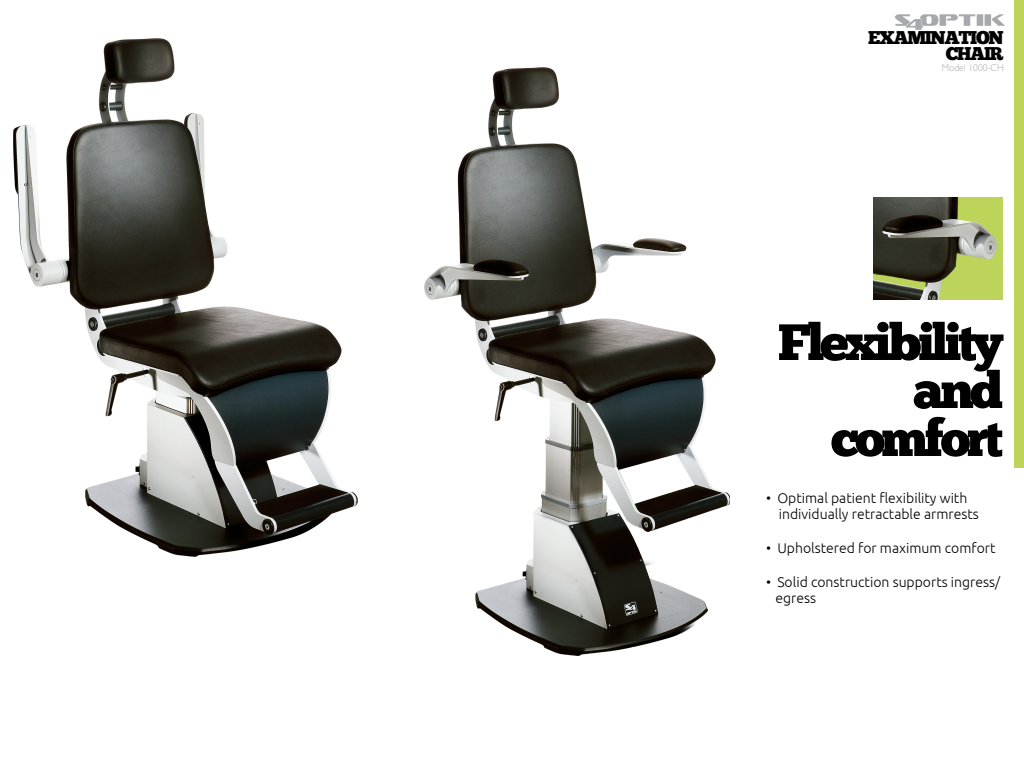
<style>
.page{position:relative;width:1024px;height:768px;background:#fff}
.page>*{position:absolute;margin:0;border:0;box-sizing:border-box;transform-origin:0 0}
.t1{font:51px/48px "Chunk Five Ex";letter-spacing:-.075em;color:#000;text-align:right}
.t2{font:18.4px/15.6px "Chunk Five Ex";letter-spacing:-.075em;color:#000;text-align:right}
.t3{font:300 14px "Ubuntu";color:#000}
.t4{font:300 9.8px "Gill Sans";letter-spacing:.01em;color:#a8a9ad;scale:.95 1}
</style>
<div class="page">
<div style="left:873px;top:197px;width:130px;height:103px;background:#bcd459"></div>
<img style="left:873px;top:197px;width:123px;height:103px">
<img style="left:14px;top:38px;width:343px;height:519px">
<img style="left:425px;top:67px;width:305px;height:588px">
<div style="left:977px;top:14px;width:6px;height:12px;background:#a8a9ad"></div>
<svg style="left:992px;top:14px;width:13px;height:12px"></svg>
<div style="left:985px;top:14px;width:6px;height:12px;background:#a8a9ad"></div>
<svg style="left:895px;top:14px;width:80px;height:16px"></svg>
<div style="left:1014px;top:0;width:10px;height:468px;background:#bcd459"></div>
<h2 class="t2" style="left:868px;top:30px;width:137px">EXAMINATION<br>CHAIR</h2>
<p class="t4" style="left:942px;top:61px;width:67px">Model 1000-CH</p>
<p class="t1" style="left:778px;top:317px;width:227px">Flexibility and comfort</p>
<p class="t3" style="left:766px;top:489px;width:203px">• Optimal patient flexibility with</p>
<p class="t3" style="left:779px;top:506px;width:202px">individually retractable armrests</p>
<p class="t3" style="left:766px;top:540px;width:231px">• Upholstered for maximum comfort</p>
<p class="t3" style="left:766px;top:573px;width:236px">• Solid construction supports ingress/</p>
<p class="t3" style="left:776px;top:590px;width:42px">egress</p>
</div>
